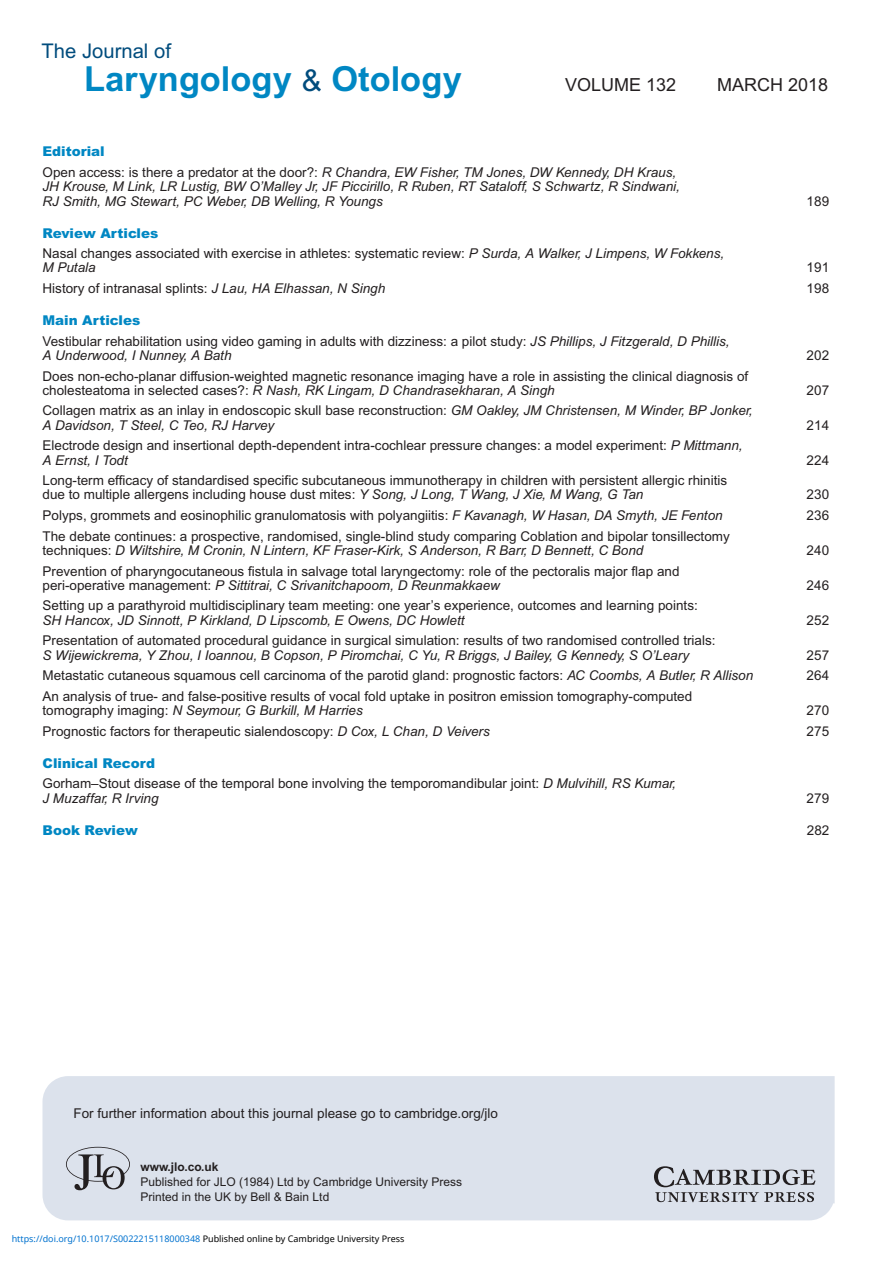
<style>
.page{position:relative;width:893px;height:1263px;background:#fff}
.page>*{position:absolute;margin:0;border:0;box-sizing:border-box;transform-origin:0 0}
.t1{font:700 34.5px "Arial";color:#0087c3}
.t2{font:20.25px "Arial";color:#014c7d}
.t3{font:18px "Arial";color:#231f20}
.t4{font:13.5px/14.2px "Arial";color:#231f20}
.t5{font:italic 13.5px/14.2px "Arial";color:#231f20}
.t6{font:900 13.5px "Arial";color:#0087c3}
.t7{font:12px/15px "Arial";color:#231f20}
.t8{font:700 12px "Arial";color:#231f20}
.t9{font:9px "Noto Sans";color:#0172cf}
.s1{font-weight:400;font-size:30px;color:#014c7d}
.s2{font-weight:900;font-style:normal;color:#0087c3}
.s3{font-style:normal}
.s4{font-weight:900;color:#0087c3}
.s5{font-style:italic}
.s6{color:#000}
</style>
<div class="page">
<hr style="left:892px;top:0;width:1px;height:1263px;background:#009fda">
<div style="left:43px;top:1076px;width:792px;height:144px;background:#dce2ec"></div>
<svg style="left:654px;top:1166px;width:161px;height:36px;background:#aeb1b9"></svg>
<svg style="left:66px;top:1147px;width:64px;height:43px;background:#b3b7bf"></svg>
<h2 class="t2" style="left:42px;top:44px;width:131px">The Journal of</h2>
<h1 class="t1" style="left:84px;top:66px;width:379px">Laryngology <span class="s1">&amp;</span> Otology</h1>
<h3 class="t3" style="left:565px;top:78px;width:113px">VOLUME 132</h3>
<h3 class="t3" style="left:717px;top:78px;width:113px">MARCH 2018</h3>
<p class="t5" style="left:43px;top:143px;width:635px;line-height:20.7px"><span class="s2">Editorial<br></span><span class="s3">Open access: is there a predator at the door?:</span> R Chandra, EW Fisher, TM Jones, DW Kennedy, DH Kraus,</p>
<p class="t5" style="left:43px;top:181px;width:639px">JH Krouse, M Link, LR Lustig, BW O’Malley Jr, JF Piccirillo, R Ruben, RT Sataloff, S Schwartz, R Sindwani,<br>RJ Smith, MG Stewart, PC Weber, DB Welling, R Youngs</p>
<p class="t4" style="left:807px;top:195px;width:24px">189</p>
<p class="t4" style="left:43px;top:224px;width:683px;line-height:20.7px"><span class="s4">Review Articles<br></span>Nasal changes associated with exercise in athletes: systematic review: <span class="s5">P Surda, A Walker, J Limpens, W Fokkens,</span></p>
<p class="t5" style="left:43px;top:262px;width:55px">M Putala</p>
<p class="t4" style="left:807px;top:262px;width:24px">191</p>
<p class="t4" style="left:43px;top:282px;width:344px">History of intranasal splints: <span class="s5">J Lau, HA Elhassan, N Singh</span></p>
<p class="t4" style="left:807px;top:282px;width:24px">198</p>
<p class="t4" style="left:43px;top:311px;width:688px;line-height:20.7px"><span class="s4">Main Articles<br></span>Vestibular rehabilitation using video gaming in adults with dizziness: a pilot study: <span class="s5">JS Phillips, J Fitzgerald, D Phillis,</span></p>
<p class="t5" style="left:43px;top:349px;width:190px">A Underwood, I Nunney, A Bath</p>
<p class="t4" style="left:807px;top:349px;width:24px">202</p>
<p class="t4" style="left:43px;top:370px;width:707px">Does non-echo-planar diffusion-weighted magnetic resonance imaging have a role in assisting the clinical diagnosis of cholesteatoma in selected cases?: <span class="s5">R Nash, RK Lingam, D Chandrasekharan, A Singh</span></p>
<p class="t4" style="left:807px;top:384px;width:24px">207</p>
<p class="t5" style="left:43px;top:405px;width:711px"><span class="s3">Collagen matrix as an inlay in endoscopic skull base reconstruction:</span> GM Oakley, JM Christensen, M Winder, BP Jonker,<br>A Davidson, T Steel, C Teo, RJ Harvey</p>
<p class="t4" style="left:43px;top:440px;width:702px">Electrode design and insertional depth-dependent intra-cochlear pressure changes: a model experiment: <span class="s5">P Mittmann,<br>A Ernst, I Todt</span></p>
<p class="t4" style="left:43px;top:475px;width:686px">Long-term efficacy of standardised specific subcutaneous immunotherapy in children with persistent allergic rhinitis due to multiple allergens including house dust mites: <span class="s5">Y Song, J Long, T Wang, J Xie, M Wang, G Tan</span></p>
<p class="t4" style="left:807px;top:419px;width:24px">214</p>
<p class="t4" style="left:807px;top:454px;width:24px">224</p>
<p class="t4" style="left:807px;top:489px;width:24px">230</p>
<p class="t4" style="left:43px;top:509px;width:682px">Polyps, grommets and eosinophilic granulomatosis with polyangiitis: <span class="s5">F Kavanagh, W Hasan, DA Smyth, JE Fenton</span></p>
<p class="t4" style="left:807px;top:509px;width:24px">236</p>
<p class="t4" style="left:43px;top:530px;width:689px">The debate continues: a prospective, randomised, single-blind study comparing Coblation and bipolar tonsillectomy techniques: <span class="s5">D Wiltshire, M Cronin, N Lintern, KF Fraser-Kirk, S Anderson, R Barr, D Bennett, C Bond</span></p>
<p class="t4" style="left:807px;top:544px;width:24px">240</p>
<p class="t4" style="left:43px;top:565px;width:639px">Prevention of pharyngocutaneous fistula in salvage total laryngectomy: role of the pectoralis major flap and peri-operative management: <span class="s5">P Sittitrai, C Srivanitchapoom, D Reunmakkaew</span></p>
<p class="t4" style="left:807px;top:579px;width:24px">246</p>
<p class="t4" style="left:43px;top:600px;width:657px">Setting up a parathyroid multidisciplinary team meeting: one year’s experience, outcomes and learning points:</p>
<p class="t5" style="left:43px;top:614px;width:424px">SH Hancox, JD Sinnott, P Kirkland, D Lipscomb, E Owens, DC Howlett</p>
<p class="t4" style="left:807px;top:614px;width:24px">252</p>
<p class="t4" style="left:43px;top:635px;width:675px">Presentation of automated procedural guidance in surgical simulation: results of two randomised controlled trials:</p>
<p class="t5" style="left:43px;top:649px;width:648px">S Wijewickrema, Y Zhou, I Ioannou, B Copson, P Piromchai, C Yu, R Briggs, J Bailey, G Kennedy, S O’Leary</p>
<p class="t4" style="left:807px;top:649px;width:24px">257</p>
<p class="t4" style="left:43px;top:670px;width:712px">Metastatic cutaneous squamous cell carcinoma of the parotid gland: prognostic factors: <span class="s5">AC Coombs, A Butler, R Allison</span></p>
<p class="t4" style="left:807px;top:670px;width:24px">264</p>
<p class="t4" style="left:43px;top:690px;width:651px">An analysis of true- and false-positive results of vocal fold uptake in positron emission tomography-computed tomography imaging: <span class="s5">N Seymour, G Burkill, M Harries</span></p>
<p class="t4" style="left:807px;top:705px;width:24px">270</p>
<p class="t4" style="left:43px;top:725px;width:449px">Prognostic factors for therapeutic sialendoscopy: <span class="s5">D Cox, L Chan, D Veivers</span></p>
<p class="t4" style="left:807px;top:725px;width:24px">275</p>
<p class="t4" style="left:43px;top:754px;width:635px;line-height:20.7px"><span class="s4">Clinical Record<br></span>Gorham–Stout disease of the temporal bone involving the temporomandibular joint: <span class="s5">D Mulvihill, RS Kumar,</span></p>
<p class="t5" style="left:43px;top:792px;width:118px">J Muzaffar, R Irving</p>
<p class="t4" style="left:807px;top:792px;width:24px">279</p>
<p class="t6" style="left:43px;top:822px;width:97px">Book Review</p>
<p class="t4" style="left:807px;top:824px;width:24px">282</p>
<p class="t4" style="left:73px;top:1107px;width:426px">For further information about this journal please go to cambridge.org/jlo</p>
<p class="t8" style="left:141px;top:1163px;width:80px">www.jlo.co.uk</p>
<p class="t7" style="left:141px;top:1176px;width:323px">Published for JLO (1984) Ltd by Cambridge University Press<br>Printed in the UK by Bell &amp; Bain Ltd</p>
<p class="t9" style="left:12px;top:1232px;width:394px">https://doi.org/10.1017/S0022215118000348 <span class="s6">Published online by Cambridge University Press</span></p>
</div>
